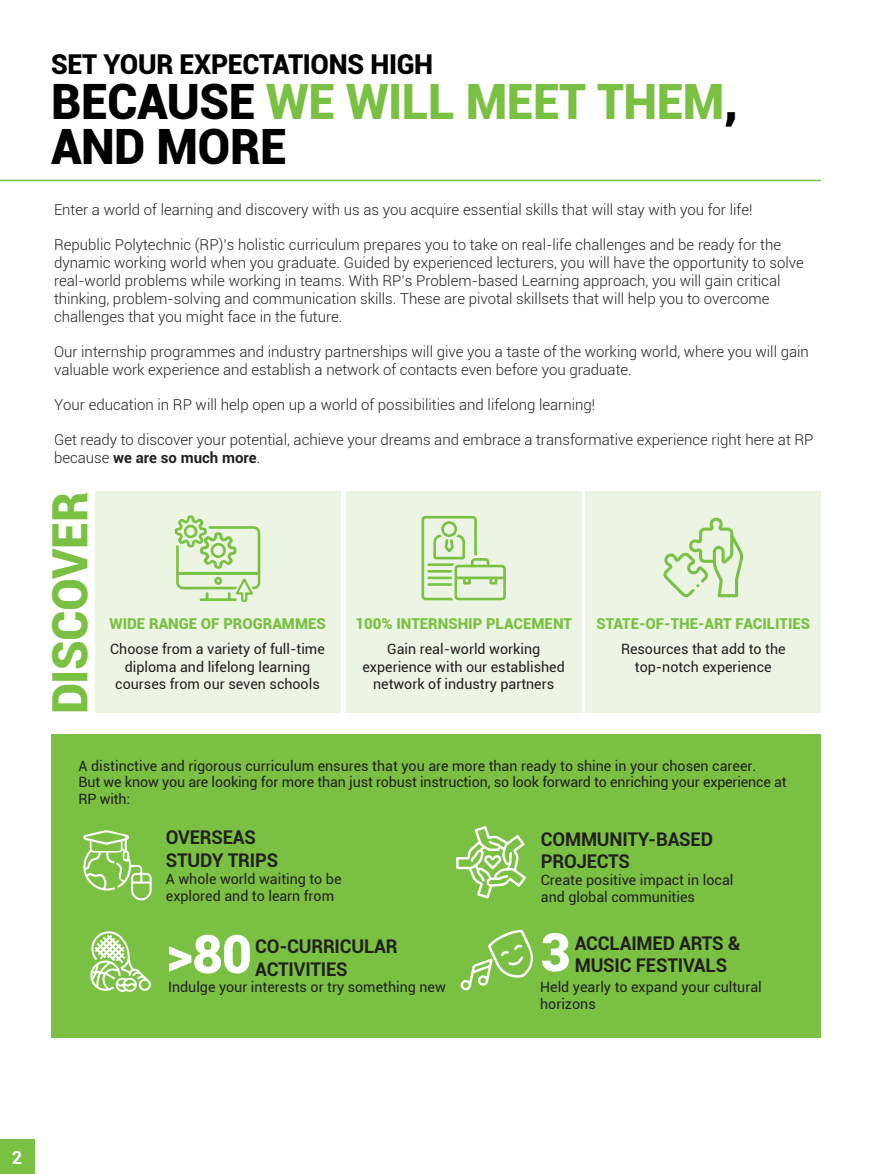
<style>
.page{position:relative;width:872px;height:1174px;background:#fff}
.page>*{position:absolute;margin:0;border:0;box-sizing:border-box;transform-origin:0 0}
.t1{font:900 52.95px "Roboto";color:#fff}
.t2{font:900 48.75px/45px "Roboto";letter-spacing:-.01em;color:#000}
.t3{font:900 48.75px "Roboto";letter-spacing:-.01em;color:#7ac143}
.t4{font:900 27.3px "Roboto";letter-spacing:-.01em;color:#000}
.t5{font:700 18.9px/22.6px "Roboto";letter-spacing:-.01em;color:#231f20}
.t6{font:700 18px "Roboto";color:#fff}
.t7{font:300 15px/18px "Roboto";color:#231f20}
.t8{font:900 15px "Roboto";color:#7ac143}
.t9{font:14.25px/17.1px "Roboto";color:#231f20}
.s1{color:#7ac143}
.s2{font-weight:700}
</style>
<div class="page">
<div style="left:0;top:1140px;width:34px;height:34px;background:#7ac143"></div>
<div style="left:51px;top:734px;width:770px;height:303px;background:#7ac143"></div>
<div style="left:95px;top:491px;width:245px;height:221px;background:#ecf5e4"></div>
<div style="left:346px;top:491px;width:235px;height:221px;background:#ecf5e4"></div>
<div style="left:585px;top:491px;width:236px;height:221px;background:#ecf5e4"></div>
<svg style="left:663px;top:517px;width:80px;height:81px"></svg>
<svg style="left:421px;top:516px;width:85px;height:84px"></svg>
<svg style="left:175px;top:515px;width:85px;height:88px"></svg>
<svg style="left:83px;top:830px;width:69px;height:70px"></svg>
<svg style="left:460px;top:929px;width:73px;height:61px"></svg>
<svg style="left:90px;top:931px;width:61px;height:61px"></svg>
<svg style="left:456px;top:826px;width:70px;height:72px"></svg>
<hr style="left:0;top:180px;width:821px;height:1px;background:#7ac143">
<h3 class="t4" style="left:51px;top:45px;width:383px">SET YOUR EXPECTATIONS HIGH</h3>
<h2 class="t2" style="left:51px;top:77px;width:688px">BECAUSE <span class="s1">WE WILL MEET THEM</span>,<br>AND MORE</h2>
<p class="t7" style="left:54px;top:200px;width:700px">Enter a world of learning and discovery with us as you acquire essential skills that will stay with you for life!</p>
<p class="t7" style="left:54px;top:235px;width:751px">Republic Polytechnic (RP)’s holistic curriculum prepares you to take on real-life challenges and be ready for the dynamic working world when you graduate. Guided by experienced lecturers, you will have the opportunity to solve real-world problems while working in teams. With RP’s Problem-based Learning approach, you will gain critical thinking, problem-solving and communication skills. These are pivotal skillsets that will help you to overcome challenges that you might face in the future.</p>
<p class="t7" style="left:54px;top:342px;width:756px">Our internship programmes and industry partnerships will give you a taste of the working world, where you will gain valuable work experience and establish a network of contacts even before you graduate.</p>
<p class="t7" style="left:54px;top:395px;width:543px">Your education in RP will help open up a world of possibilities and lifelong learning!</p>
<p class="t7" style="left:54px;top:430px;width:761px">Get ready to discover your potential, achieve your dreams and embrace a transformative experience right here at RP because <span class="s2">we are so much more</span>.</p>
<h2 class="t3" style="left:36px;top:714px;width:224px;rotate:-90deg">DISCOVER</h2>
<p class="t8" style="left:109px;top:613px;width:218px">WIDE RANGE OF PROGRAMMES</p>
<p class="t9" style="left:110px;top:640px;width:216px;text-align:center">Choose from a variety of full-time diploma and lifelong learning courses from our seven schools</p>
<p class="t8" style="left:355px;top:613px;width:218px">100% INTERNSHIP PLACEMENT</p>
<p class="t9" style="left:362px;top:640px;width:204px;text-align:center">Gain real-world working experience with our established network of industry partners</p>
<p class="t8" style="left:596px;top:613px;width:215px">STATE-OF-THE-ART FACILITIES</p>
<p class="t9" style="left:621px;top:640px;width:166px;text-align:center">Resources that add to the top-notch experience</p>
<p class="t9" style="left:79px;top:757px;width:709px;line-height:16.5px">A distinctive and rigorous curriculum ensures that you are more than ready to shine in your chosen career.<br>But we know you are looking for more than just robust instruction, so look forward to enriching your experience at<br>RP with:</p>
<p class="t5" style="left:166px;top:825px;width:114px">OVERSEAS<br>STUDY TRIPS</p>
<p class="t9" style="left:166px;top:870px;width:177px">A whole world waiting to be explored and to learn from</p>
<p class="t5" style="left:541px;top:826px;width:173px">COMMUNITY-BASED<br>PROJECTS</p>
<p class="t9" style="left:541px;top:871px;width:194px">Create positive impact in local and global communities</p>
<h1 class="t1" style="left:166px;top:916px;width:87px">&gt;80</h1>
<h1 class="t1" style="left:540px;top:914px;width:32px">3</h1>
<p class="t9" style="left:540px;top:977px;width:223px">Held yearly to expand your cultural horizons</p>
<p class="t5" style="left:575px;top:931px;width:167px">ACCLAIMED ARTS &amp;<br>MUSIC FESTIVALS</p>
<p class="t5" style="left:255px;top:934px;width:144px">CO-CURRICULAR<br>ACTIVITIES</p>
<p class="t9" style="left:168px;top:977px;width:279px">Indulge your interests or try something new</p>
<p class="t6" style="left:12px;top:1144px;width:12px">2</p>
</div>
